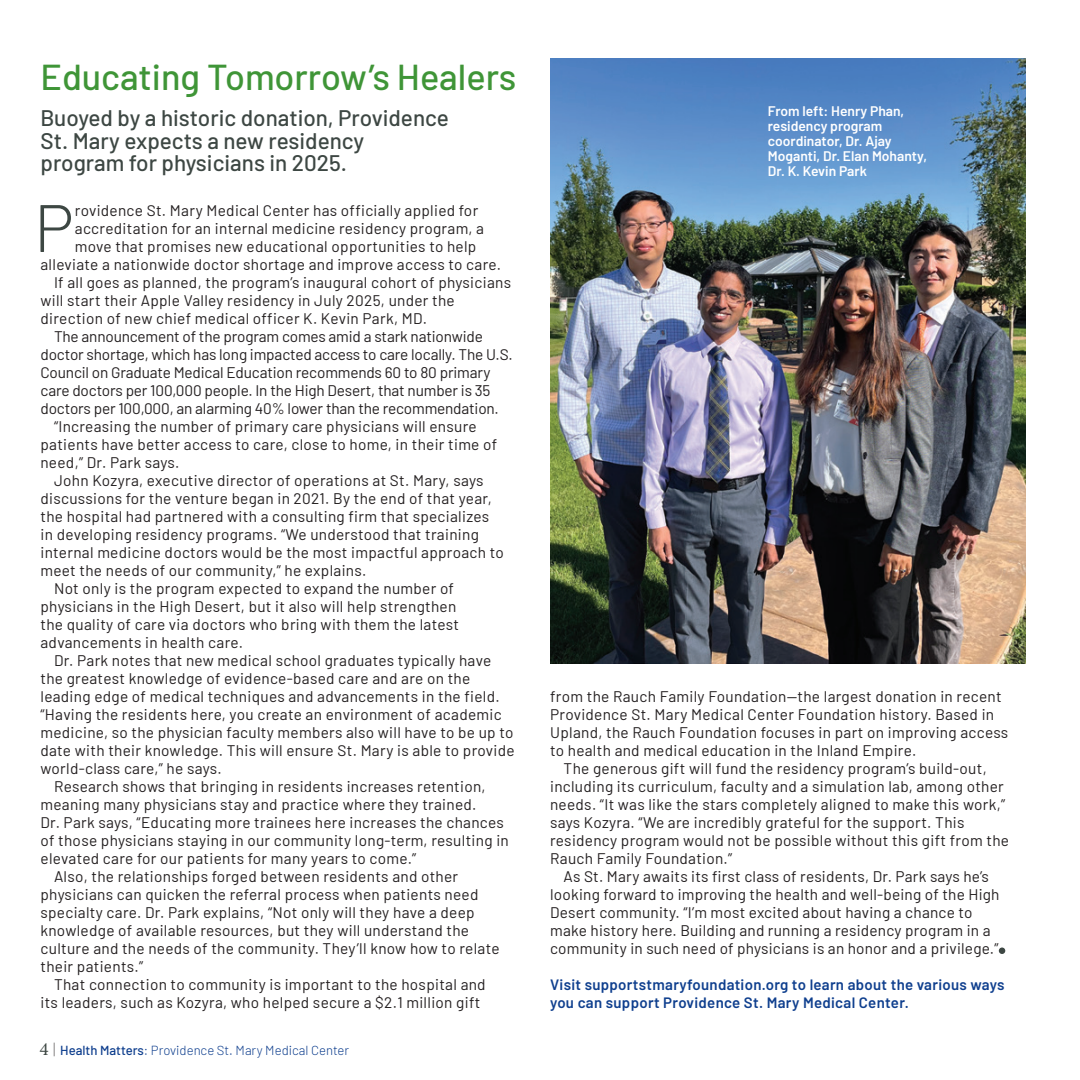
<style>
.page{position:relative;width:1080px;height:1080px;background:#fff}
.page>*{position:absolute;margin:0;border:0;box-sizing:border-box;transform-origin:0 0}
.t1{font:300 66.75px "Barlow";color:#3d4743}
.t2{font:500 36px "Barlow";color:#3f9537}
.t3{font:500 22.5px/22.5px "Barlow";color:#3d4743}
.t4{font:15.3px/18px "Barlow";letter-spacing:.02em;color:#231f20}
.t5{font:15.3px "Barlow";letter-spacing:-.01em;color:#231f20}
.t6{font:600 15px/18px "Barlow";letter-spacing:.02em;color:#0f3f8e}
.t7{font:600 13.8px/15px "Barlow";color:#fff}
.t8{font:300 13.2px "Barlow";color:#0f3f8e}
.s1{font-family:"Lora";font-weight:400;font-size:16.5px;color:#3d4743}
.s2{font-weight:100;font-size:16.5px;color:#231f20}
.s3{font-weight:500}
</style>
<div class="page">
<svg style="left:999px;top:948px;width:6px;height:6px"></svg>
<img style="left:550px;top:58px;width:476px;height:605px">
<h2 class="t2" style="left:40px;top:51px;width:477px">Educating Tomorrow’s Healers</h2>
<h3 class="t3" style="left:40px;top:105px;width:410px">Buoyed by a historic donation, Providence<br>St. Mary expects a new residency program for physicians in 2025.</h3>
<h1 class="t1" style="left:34px;top:180px;width:41px">P</h1>
<p class="t4" style="left:75px;top:200px;width:405px">rovidence St. Mary Medical Center has officially applied for</p>
<p class="t4" style="left:75px;top:218px;width:411px">accreditation for an internal medicine residency program, a</p>
<p class="t4" style="left:75px;top:236px;width:403px">move that promises new educational opportunities to help</p>
<p class="t4" style="left:40px;top:254px;width:462px">alleviate a nationwide doctor shortage and improve access to care.</p>
<p class="t4" style="left:54px;top:272px;width:459px">If all goes as planned, the program’s inaugural cohort of physicians</p>
<p class="t4" style="left:40px;top:290px;width:416px">will start their Apple Valley residency in July 2025, under the</p>
<p class="t4" style="left:40px;top:308px;width:388px">direction of new chief medical officer K. Kevin Park, MD.</p>
<p class="t5" style="left:54px;top:325px;width:430px">The announcement of the program comes amid a stark nationwide</p>
<p class="t5" style="left:40px;top:343px;width:474px">doctor shortage, which has long impacted access to care locally. The U.S.</p>
<p class="t5" style="left:40px;top:361px;width:451px">Council on Graduate Medical Education recommends 60 to 80 primary</p>
<p class="t5" style="left:40px;top:379px;width:452px">care doctors per 100,000 people. In the High Desert, that number is 35</p>
<p class="t5" style="left:40px;top:397px;width:460px">doctors per 100,000, an alarming 40% lower than the recommendation.</p>
<p class="t4" style="left:54px;top:416px;width:424px">“Increasing the number of primary care physicians will ensure</p>
<p class="t4" style="left:40px;top:434px;width:458px">patients have better access to care, close to home, in their time of</p>
<p class="t4" style="left:40px;top:452px;width:141px">need,” Dr. Park says.</p>
<p class="t4" style="left:54px;top:470px;width:431px">John Kozyra, executive director of operations at St. Mary, says</p>
<p class="t4" style="left:40px;top:488px;width:453px">discussions for the venture began in 2021. By the end of that year,</p>
<p class="t4" style="left:40px;top:506px;width:450px">the hospital had partnered with a consulting firm that specializes</p>
<p class="t4" style="left:40px;top:524px;width:440px">in developing residency programs. “We understood that training</p>
<p class="t4" style="left:40px;top:542px;width:465px">internal medicine doctors would be the most impactful approach to</p>
<p class="t4" style="left:40px;top:560px;width:327px">meet the needs of our community,” he explains.</p>
<p class="t4" style="left:54px;top:578px;width:402px">Not only is the program expected to expand the number of</p>
<p class="t4" style="left:40px;top:596px;width:417px">physicians in the High Desert, but it also will help strengthen</p>
<p class="t4" style="left:40px;top:614px;width:420px">the quality of care via doctors who bring with them the latest</p>
<p class="t4" style="left:40px;top:632px;width:204px">advancements in health care.</p>
<p class="t4" style="left:54px;top:650px;width:439px">Dr. Park notes that new medical school graduates typically have</p>
<p class="t4" style="left:40px;top:668px;width:431px">the greatest knowledge of evidence-based care and are on the</p>
<p class="t4" style="left:40px;top:686px;width:461px">leading edge of medical techniques and advancements in the field.</p>
<p class="t4" style="left:40px;top:704px;width:463px">“Having the residents here, you create an environment of academic</p>
<p class="t4" style="left:40px;top:722px;width:474px">medicine, so the physician faculty members also will have to be up to</p>
<p class="t4" style="left:40px;top:740px;width:476px">date with their knowledge. This will ensure St. Mary is able to provide</p>
<p class="t4" style="left:40px;top:758px;width:183px">world-class care,” he says.</p>
<p class="t4" style="left:54px;top:776px;width:433px">Research shows that bringing in residents increases retention,</p>
<p class="t4" style="left:40px;top:794px;width:438px">meaning many physicians stay and practice where they trained.</p>
<p class="t4" style="left:40px;top:812px;width:465px">Dr. Park says, “Educating more trainees here increases the chances</p>
<p class="t4" style="left:40px;top:830px;width:470px">of those physicians staying in our community long-term, resulting in</p>
<p class="t4" style="left:40px;top:848px;width:377px">elevated care for our patients for many years to come.”</p>
<p class="t4" style="left:54px;top:866px;width:406px">Also, the relationships forged between residents and other</p>
<p class="t4" style="left:40px;top:884px;width:440px">physicians can quicken the referral process when patients need</p>
<p class="t4" style="left:40px;top:902px;width:436px">specialty care. Dr. Park explains, “Not only will they have a deep</p>
<p class="t4" style="left:40px;top:920px;width:430px">knowledge of available resources, but they will understand the</p>
<p class="t4" style="left:40px;top:938px;width:461px">culture and the needs of the community. They’ll know how to relate</p>
<p class="t4" style="left:40px;top:956px;width:104px">their patients.”</p>
<p class="t4" style="left:54px;top:974px;width:433px">That connection to community is important to the hospital and</p>
<p class="t4" style="left:40px;top:992px;width:441px">its leaders, such as Kozyra, who helped secure a $2.1 million gift</p>
<p class="t8" style="left:40px;top:1041px;width:311px"><span class="s1">4</span> <span class="s2">|</span> <span class="s3">Health Matters</span>: Providence St. Mary Medical Center</p>
<p class="t7" style="left:768px;top:102px;width:161px">From left: Henry Phan, residency program coordinator, Dr. Ajay<br>Moganti, Dr. Elan Mohanty,<br>Dr. K. Kevin Park</p>
<p class="t4" style="left:550px;top:686px;width:460px">from the Rauch Family Foundation—the largest donation in recent Providence St. Mary Medical Center Foundation history. Based in Upland, the Rauch Foundation focuses in part on improving access to health and medical education in the Inland Empire.</p>
<p class="t4" style="left:550px;top:758px;width:460px;text-indent:14px">The generous gift will fund the residency program’s build-out, including its curriculum, faculty and a simulation lab, among other needs. “It was like the stars completely aligned to make this work,” says Kozyra. “We are incredibly grateful for the support. This residency program would not be possible without this gift from the Rauch Family Foundation.”</p>
<p class="t4" style="left:550px;top:866px;width:451px;text-indent:14px">As St. Mary awaits its first class of residents, Dr. Park says he’s looking forward to improving the health and well-being of the High Desert community. “I’m most excited about having a chance to make history here. Building and running a residency program in a community in such need of physicians is an honor and a privilege.”</p>
<p class="t6" style="left:550px;top:974px;width:456px">Visit supportstmaryfoundation.org to learn about the various ways you can support Providence St. Mary Medical Center.</p>
</div>
